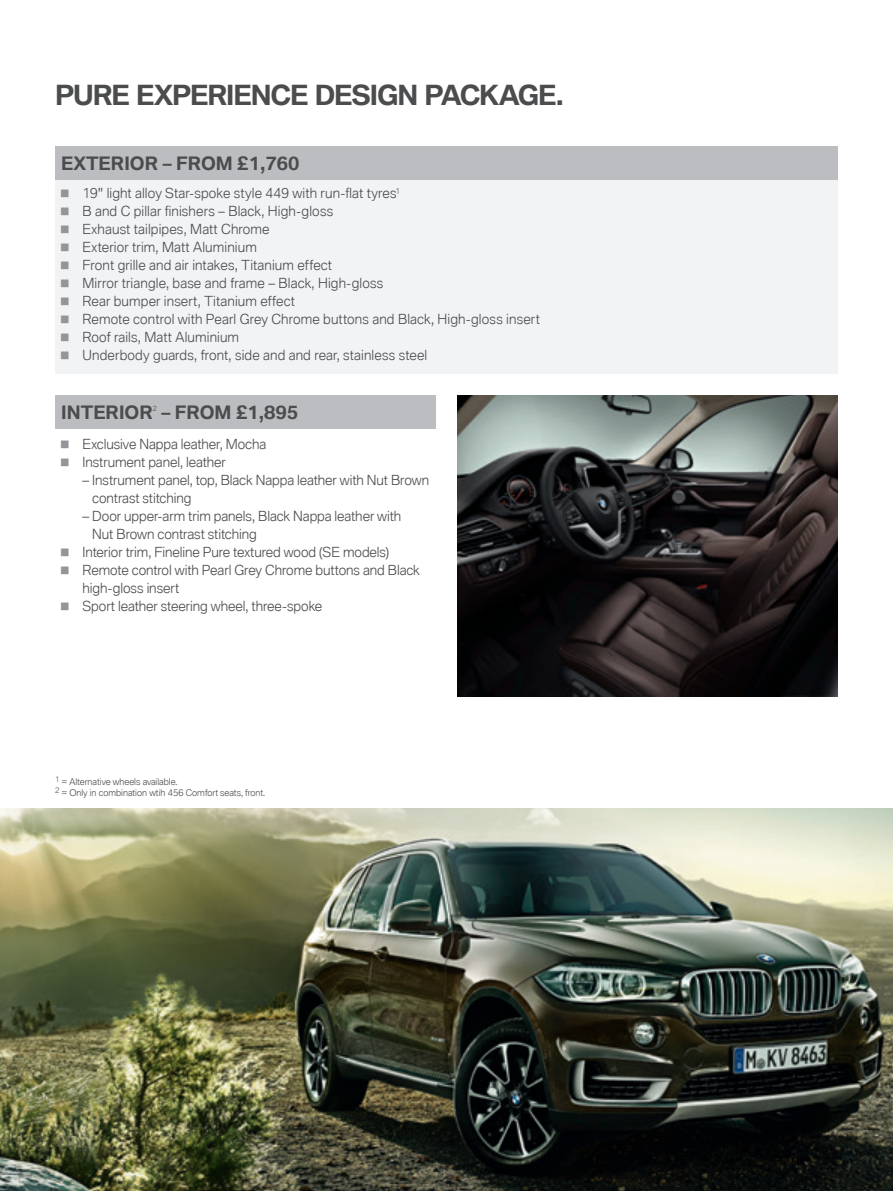
<style>
.page{position:relative;width:893px;height:1191px;background:#fff}
.page>*{position:absolute;margin:0;border:0;box-sizing:border-box;transform-origin:0 0}
.t1{font:700 27px "BMW Type Global Pro";letter-spacing:-.045em;color:#4b4c4d}
.t2{font:700 18px "BMW Type Global Pro";color:#4b4c4d}
.t3{font:300 13.5px/18px "BMW Type Global Pro";letter-spacing:.005em;color:#4b4c4d}
.t4{font:300 9px/10.8px "BMW Type Global Pro";color:#4b4c4d}
.t5{font:300 7.05px "BMW Type Global Pro";color:#4b4c4d}
</style>
<div class="page">
<img style="left:0;top:808px;width:893px;height:383px">
<div style="left:55px;top:146px;width:783px;height:34px;background:#bcbdc0"></div>
<div style="left:55px;top:180px;width:783px;height:194px;background:#f2f3f4"></div>
<div style="left:55px;top:395px;width:380px;height:34px;background:#bcbdc0"></div>
<img style="left:458px;top:395px;width:380px;height:301px">
<h1 class="t1" style="left:55px;top:80px;width:510px">PU RE EXPERIENCE DESIGN PACKAGE.</h1>
<h2 class="t2" style="left:61px;top:153px;width:26px">EXTE</h2>
<h2 class="t2" style="left:111px;top:153px;width:190px">RIOR – FROM £1,760</h2>
<p class="t3" style="left:61px;top:185px;width:480px"><sup>█</sup> 19" light alloy Star-spoke style 449 with run-flat tyres<sup>1<br></sup><sup>█</sup> B and C pillar finishers – Black, High-gloss<br><sup>█</sup> Exhaust tailpipes, Matt Chrome<br><sup>█</sup> Exterior trim, Matt Aluminium<br><sup>█</sup> Front grille and air intakes, Titanium effect<br><sup>█</sup> Mirror triangle, base and frame – Black, High-gloss<br><sup>█</sup> Rear bumper insert, Titanium effect<br><sup>█</sup> Remote control with Pearl Grey Chrome buttons and Black, High-gloss insert <sup>█</sup> Roof rails, Matt Aluminium<br><sup>█</sup> Underbody guards, front, side and and rear, stainless steel</p>
<h2 class="t2" style="left:61px;top:402px;width:93px">INTERIOR</h2>
<p class="t5" style="left:153px;top:403px;width:6px">2</p>
<h2 class="t2" style="left:161px;top:402px;width:138px">– FROM £1,895</h2>
<p class="t3" style="left:61px;top:436px;width:206px"><sup>█</sup> Exclusive Nappa leather, Mocha <sup>█</sup> Instrument panel, leather</p>
<p class="t3" style="left:92px;top:472px;width:338px;text-indent:-10px">– Instrument panel, top, Black Nappa leather with Nut Brown contrast stitching</p>
<p class="t3" style="left:83px;top:508px;width:320px">– Door upper-arm trim panels, Black Nappa leather with</p>
<p class="t3" style="left:92px;top:526px;width:166px">Nut Brown contrast stitching</p>
<p class="t3" style="left:61px;top:544px;width:329px"><sup>█</sup> Interior trim, Fineline Pure textured wood (SE models)</p>
<p class="t3" style="left:61px;top:562px;width:360px"><sup>█</sup> Remote control with Pearl Grey Chrome buttons and Black</p>
<p class="t3" style="left:83px;top:580px;width:98px">high-gloss insert</p>
<p class="t3" style="left:61px;top:598px;width:262px"><sup>█</sup> Sport leather steering wheel, three-spoke</p>
<p class="t4" style="left:55px;top:777px;width:211px"><sup>1</sup> = Alternative wheels available.<br><sup>2</sup> = Only in combination wtih 456 Comfort seats, front.</p>
</div>
